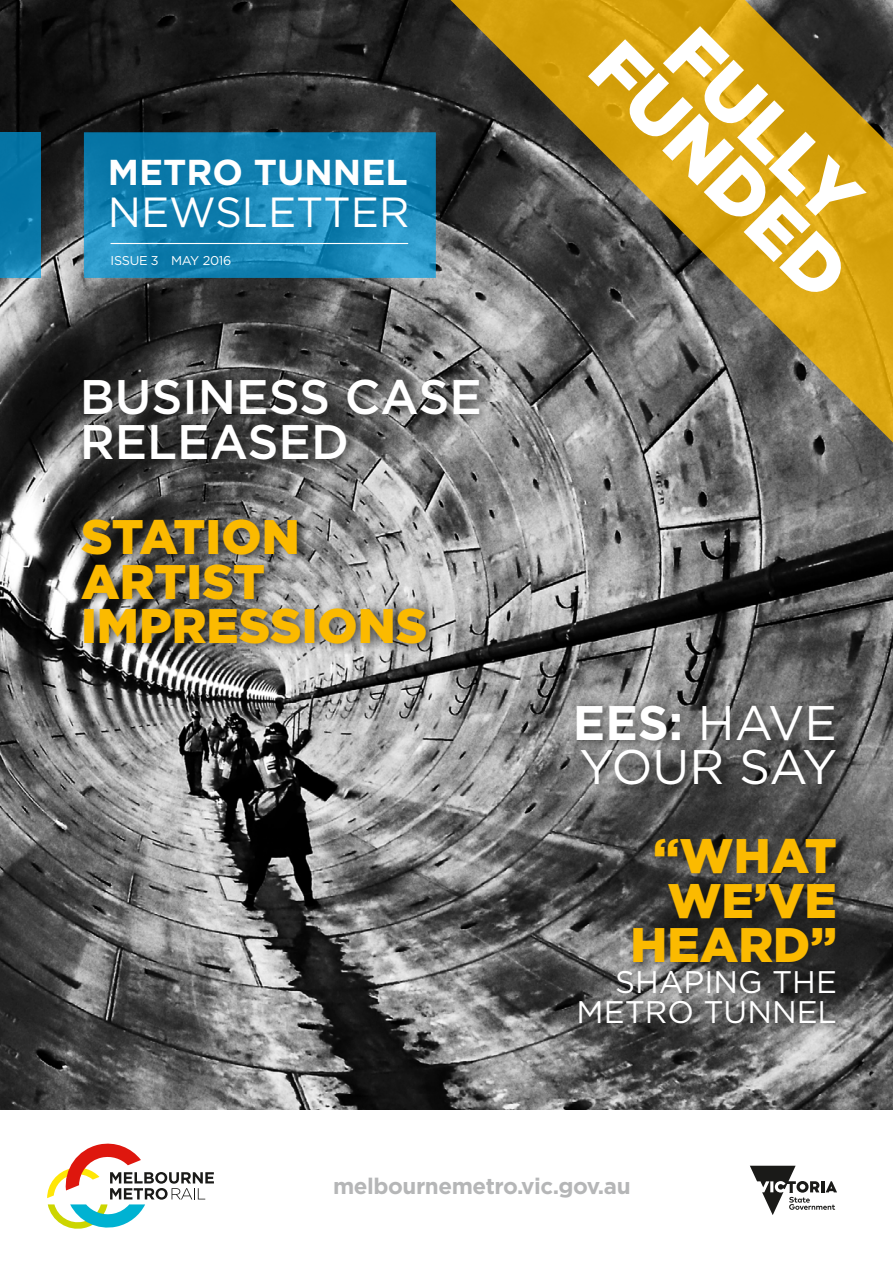
<style>
.page{position:relative;width:893px;height:1263px;background:#fff}
.page>*{position:absolute;margin:0;border:0;box-sizing:border-box;transform-origin:0 0}
.t1{font:900 75px "Gotham HTF";color:#fff}
.t2{font:900 48.45px/44.4px "Gotham HTF";color:#fbba00}
.t3{font:500 48.45px/44.4px "Gotham HTF";color:#fff}
.t4{font:48.45px/44.4px "Gotham HTF";letter-spacing:-.015em;color:#fff}
.t5{font:42.15px "Gotham HTF";color:#fff}
.t6{font:700 36px "Gotham HTF";color:#fff}
.t7{font:31.2px/30.6px "Gotham HTF";color:#fff;text-align:right}
.t8{font:700 22.35px "Gotham HTF";letter-spacing:-.02em;color:#b5b6b7}
.t9{font:12.75px "Gotham HTF";letter-spacing:-.02em;color:#fff}
.s1{font-weight:700}
</style>
<div class="page">
<img style="left:0;top:0;width:893px;height:1110px">
<svg style="left:84px;top:132px;width:309px;height:146px;fill:#107faf"></svg>
<svg style="left:0;top:132px;width:40px;height:146px;fill:#0674a4"></svg>
<div style="left:77px;top:512px;width:363px;height:142px;background:#1a1a18;opacity:.75"></div>
<div style="left:574px;top:831px;width:276px;height:203px;background:#1a1a18;opacity:.75"></div>
<div style="left:571px;top:698px;width:277px;height:98px;background:#1a1a18;opacity:.75"></div>
<div style="left:79px;top:372px;width:414px;height:98px;background:#1a1a18;opacity:.75"></div>
<hr style="left:111px;top:243px;width:297px;height:1px;background:#fff">
<svg style="left:393px;top:0;width:500px;height:480px"></svg>
<svg style="left:47px;top:1143px;width:167px;height:86px"></svg>
<svg style="left:750px;top:1166px;width:87px;height:49px"></svg>
<p class="t6" style="left:108px;top:152px;width:301px">METRO TUNNEL</p>
<p class="t5" style="left:108px;top:189px;width:303px">NEWSLETTER</p>
<p class="t9" style="left:111px;top:254px;width:122px">ISSUE 3 MAY 2016</p>
<p class="t3" style="left:80px;top:374px;width:404px">BUSINESS CASE<br>RELEASED</p>
<p class="t2" style="left:81px;top:514px;width:348px">STATION<br>ARTIST<br>IMPRESSIONS</p>
<h1 class="t1" style="left:709px;top:11px;width:242px;rotate:45deg">FULLY</h1>
<h1 class="t1" style="left:634px;top:24px;width:329px;rotate:45deg">FUNDED</h1>
<p class="t4" style="left:573px;top:700px;width:266px"><span class="s1">EES:</span> HAVE<br>YOUR SAY</p>
<p class="t2" style="left:631px;top:833px;width:208px;text-align:right">“WHAT<br>WE’VE<br>HEARD”</p>
<p class="t7" style="left:577px;top:966px;width:262px">SHAPING THE<br>METRO TUNNEL</p>
<p class="t8" style="left:333px;top:1173px;width:299px">melbournemetro.vic.gov.au</p>
</div>
